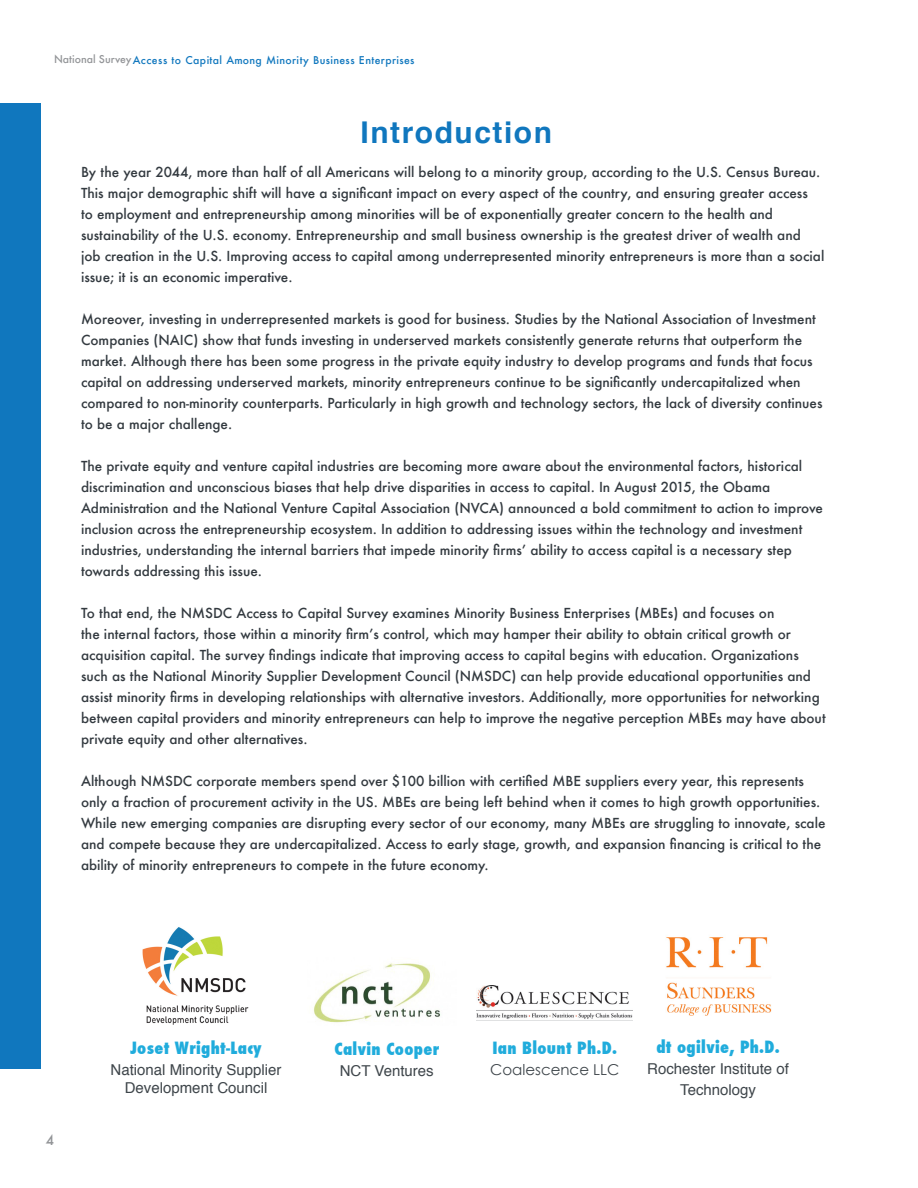
<style>
.page{position:relative;width:918px;height:1188px;background:#fff}
.page>*{position:absolute;margin:0;border:0;box-sizing:border-box;transform-origin:0 0}
.t1{font:700 30px "Helvetica";letter-spacing:.05em;color:#1077be}
.t2{font:800 condensed 16.5px "Futura";letter-spacing:.02em;color:#20acdc}
.t3{font:15px/21px "Helvetica";color:#3f464b;text-align:center}
.t4{font:15px "Century Gothic";color:#3f464b}
.t5{font:500 13.5px/21px "Futura";color:#333a40}
.t6{font:500 13.5px "Futura";color:#939598}
.t7{font:500 10.5px "Futura";letter-spacing:.03em;color:#1077be}
.s1{color:#939598}
</style>
<div class="page">
<div style="left:0;top:104px;width:40px;height:965px;background:#1077be"></div>
<img style="left:142px;top:927px;width:104px;height:69px">
<img style="left:146px;top:1005px;width:103px;height:20px">
<img style="left:666px;top:937px;width:105px;height:79px">
<img style="left:313px;top:963px;width:127px;height:60px">
<img style="left:477px;top:985px;width:156px;height:36px">
<p class="t7" style="left:54px;top:53px;width:362px"><span class="s1">National Survey</span>Access to Capital Among Minority Business Enterprises</p>
<p class="t1" style="left:361px;top:108px;width:193px">Introduction</p>
<p class="t5" style="left:81px;top:161px;width:745px">By the year 2044, more than half of all Americans will belong to a minority group, according to the U.S. Census Bureau.<br>This major demographic shift will have a significant impact on every aspect of the country, and ensuring greater access<br>to employment and entrepreneurship among minorities will be of exponentially greater concern to the health and sustainability of the U.S. economy. Entrepreneurship and small business ownership is the greatest driver of wealth and<br>job creation in the U.S. Improving access to capital among underrepresented minority entrepreneurs is more than a social issue; it is an economic imperative.</p>
<p class="t5" style="left:81px;top:308px;width:743px">Moreover, investing in underrepresented markets is good for business. Studies by the National Association of Investment Companies (NAIC) show that funds investing in underserved markets consistently generate returns that outperform the market. Although there has been some progress in the private equity industry to develop programs and funds that focus capital on addressing underserved markets, minority entrepreneurs continue to be significantly undercapitalized when compared to non-minority counterparts. Particularly in high growth and technology sectors, the lack of diversity continues to be a major challenge.</p>
<p class="t5" style="left:81px;top:455px;width:744px">The private equity and venture capital industries are becoming more aware about the environmental factors, historical discrimination and unconscious biases that help drive disparities in access to capital. In August 2015, the Obama Administration and the National Venture Capital Association (NVCA) announced a bold commitment to action to improve inclusion across the entrepreneurship ecosystem. In addition to addressing issues within the technology and investment industries, understanding the internal barriers that impede minority firms’ ability to access capital is a necessary step towards addressing this issue.</p>
<p class="t5" style="left:81px;top:602px;width:746px">To that end, the NMSDC Access to Capital Survey examines Minority Business Enterprises (MBEs) and focuses on<br>the internal factors, those within a minority firm’s control, which may hamper their ability to obtain critical growth or acquisition capital. The survey findings indicate that improving access to capital begins with education. Organizations such as the National Minority Supplier Development Council (NMSDC) can help provide educational opportunities and assist minority firms in developing relationships with alternative investors. Additionally, more opportunities for networking between capital providers and minority entrepreneurs can help to improve the negative perception MBEs may have about private equity and other alternatives.</p>
<p class="t5" style="left:81px;top:771px;width:746px">Although NMSDC corporate members spend over $100 billion with certified MBE suppliers every year, this represents only a fraction of procurement activity in the US. MBEs are being left behind when it comes to high growth opportunities.<br>While new emerging companies are disrupting every sector of our economy, many MBEs are struggling to innovate, scale and compete because they are undercapitalized. Access to early stage, growth, and expansion financing is critical to the ability of minority entrepreneurs to compete in the future economy.</p>
<p class="t6" style="left:46px;top:1131px;width:10px">4</p>
<p class="t2" style="left:130px;top:1037px;width:133px">Joset Wright-Lacy</p>
<p class="t3" style="left:111px;top:1060px;width:172px">National Minority Supplier</p>
<p class="t3" style="left:125px;top:1078px;width:144px">Development Council</p>
<p class="t2" style="left:334px;top:1037px;width:106px">Calvin Cooper</p>
<p class="t3" style="left:340px;top:1061px;width:95px">NCT Ventures</p>
<p class="t2" style="left:492px;top:1037px;width:126px">Ian Blount Ph.D.</p>
<p class="t4" style="left:490px;top:1061px;width:131px">Coalescence LLC</p>
<p class="t2" style="left:656px;top:1036px;width:125px">dt ogilvie, Ph.D.</p>
<p class="t3" style="left:647px;top:1059px;width:143px">Rochester Institute of<br>Technology</p>
</div>
